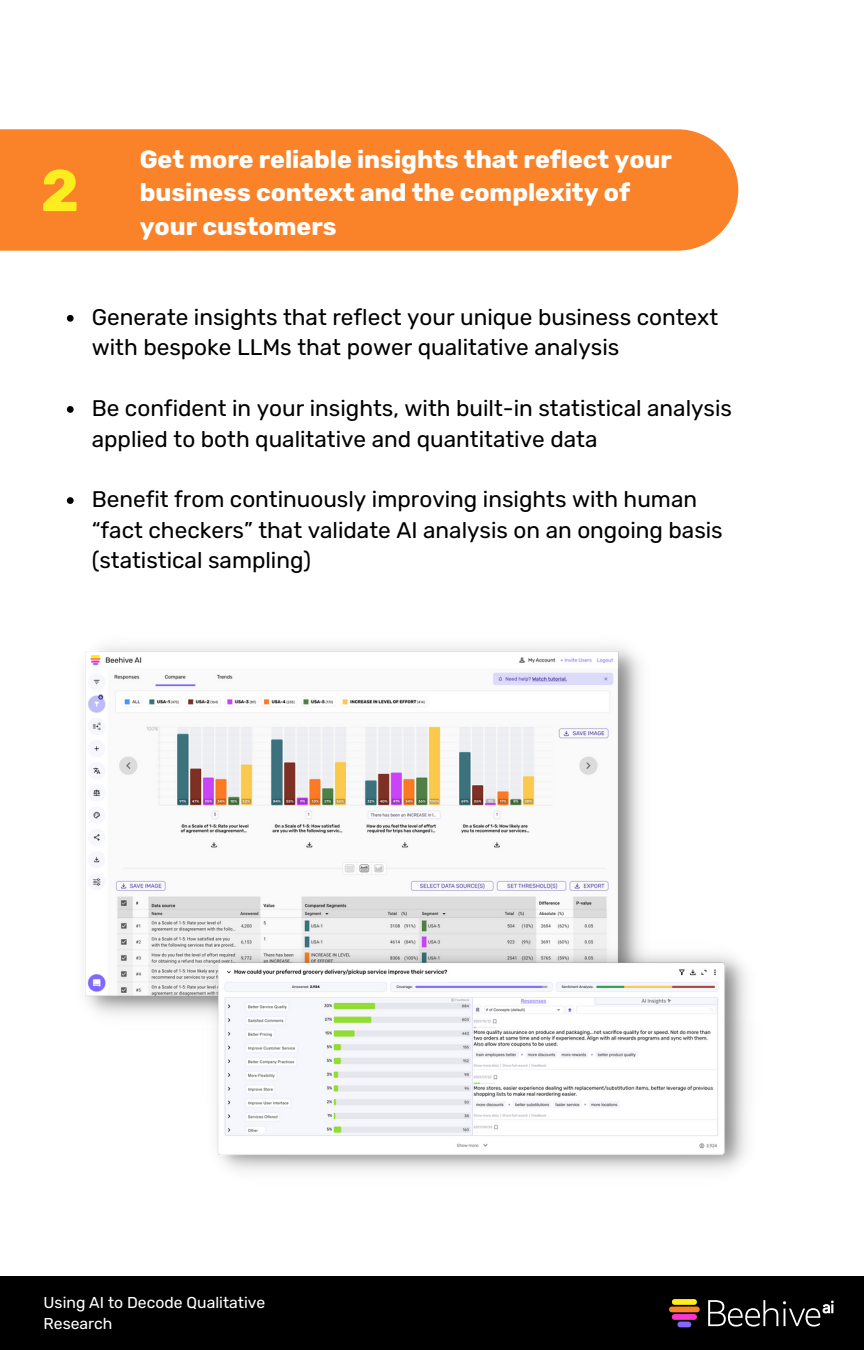
<style>
.page{position:relative;width:864px;height:1350px;background:#fff}
.page>*{position:absolute;margin:0;border:0;box-sizing:border-box;transform-origin:0 0}
.t1{font:700 58.5px "Rubik";color:#fbed1f}
.t2{font:700 24.75px/33.8px "Rubik";color:#fff}
.t3{font:22.5px/30.4px "Rubik";color:#000}
.t4{font:15.75px/20.9px "Rubik";color:#fff}
</style>
<div class="page">
<div style="left:0;top:129px;width:738px;height:122px;background:#fa8329"></div>
<img style="left:85px;top:646px;width:556px;height:369px">
<img style="left:202px;top:940px;width:545px;height:231px">
<svg style="left:67px;top:315px;width:7px;height:7px"></svg>
<svg style="left:67px;top:406px;width:7px;height:7px"></svg>
<svg style="left:67px;top:497px;width:7px;height:7px"></svg>
<div style="left:0;top:1276px;width:864px;height:74px;background:#000"></div>
<svg style="left:708px;top:1300px;width:125px;height:27px"></svg>
<svg style="left:669px;top:1299px;width:31px;height:28px"></svg>
<p class="t1" style="left:41px;top:156px;width:40px">2</p>
<p class="t2" style="left:140px;top:142px;width:534px">Get more reliable insights that reflect your business context and the complexity of your customers</p>
<p class="t3" style="left:92px;top:302px;width:628px">Generate insights that reflect your unique business context with bespoke LLMs that power qualitative analysis</p>
<p class="t3" style="left:92px;top:393px;width:642px">Be confident in your insights, with built-in statistical analysis applied to both qualitative and quantitative data</p>
<p class="t3" style="left:92px;top:484px;width:633px">Benefit from continuously improving insights with human “fact checkers” that validate AI analysis on an ongoing basis (statistical sampling)</p>
<p class="t4" style="left:44px;top:1292px;width:223px">Using AI to Decode Qualitative<br>Research</p>
</div>
